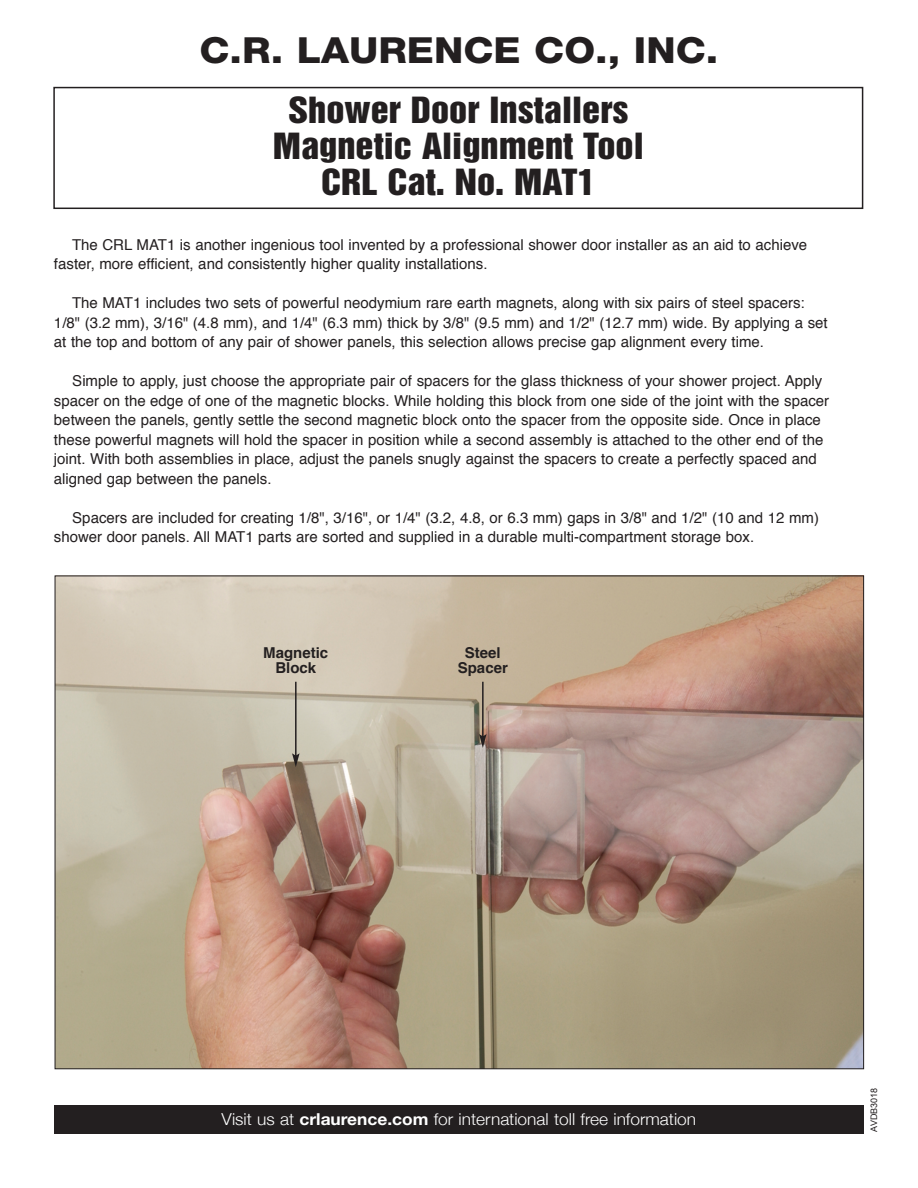
<style>
.page{position:relative;width:918px;height:1188px;background:#fff}
.page>*{position:absolute;margin:0;border:0;box-sizing:border-box;transform-origin:0 0}
.t1{font:800 36px "Helvetica Neue";color:#231f20;scale:1.1 1}
.t2{font:33px/36px "Helvetica Inserat";color:#231f20;text-align:center;scale:1.1 1}
.t3{font:300 16.5px "Helvetica Neue";color:#fff;scale:1.05 1}
.t4{font:15px/19.5px "Helvetica";color:#231f20}
.t5{font:700 15px/15px "Helvetica";color:#231f20;text-align:center}
.t6{font:9px "Arial";color:#231f20}
.s1{font-weight:700}
</style>
<div class="page">
<div style="left:53px;top:87px;width:810px;height:122px;border:2px solid #231f20"></div>
<div style="left:54px;top:1106px;width:810px;height:28px;background:#231f20"></div>
<img style="left:57px;top:578px;width:805px;height:489px">
<hr style="left:295px;top:682px;width:2px;height:74px;background:#231f20">
<svg style="left:292px;top:753px;width:8px;height:14px"></svg>
<hr style="left:482px;top:682px;width:2px;height:55px;background:#231f20">
<svg style="left:479px;top:734px;width:8px;height:14px"></svg>
<h1 class="t1" style="left:200px;top:38px;width:473px">C.R. LAURENCE CO., INC.</h1>
<h2 class="t2" style="left:273px;top:94px;width:339px">Shower Door Installers<br>Magnetic Alignment Tool<br>CRL Cat. No. MAT1</h2>
<p class="t4" style="left:54px;top:236px;width:755px;text-indent:18px">The CRL MAT1 is another ingenious tool invented by a professional shower door installer as an aid to achieve faster, more efficient, and consistently higher quality installations.</p>
<p class="t4" style="left:54px;top:294px;width:775px;text-indent:18px">The MAT1 includes two sets of powerful neodymium rare earth magnets, along with six pairs of steel spacers:<br>1/8" (3.2 mm), 3/16" (4.8 mm), and 1/4" (6.3 mm) thick by 3/8" (9.5 mm) and 1/2" (12.7 mm) wide. By applying a set at the top and bottom of any pair of shower panels, this selection allows precise gap alignment every time.</p>
<p class="t4" style="left:54px;top:372px;width:777px;text-indent:18px">Simple to apply, just choose the appropriate pair of spacers for the glass thickness of your shower project. Apply spacer on the edge of one of the magnetic blocks. While holding this block from one side of the joint with the spacer between the panels, gently settle the second magnetic block onto the spacer from the opposite side. Once in place these powerful magnets will hold the spacer in position while a second assembly is attached to the other end of the joint. With both assemblies in place, adjust the panels snugly against the spacers to create a perfectly spaced and aligned gap between the panels.</p>
<p class="t4" style="left:54px;top:509px;width:767px;text-indent:18px">Spacers are included for creating 1/8", 3/16", or 1/4" (3.2, 4.8, or 6.3 mm) gaps in 3/8" and 1/2" (10 and 12 mm) shower door panels. All MAT1 parts are sorted and supplied in a durable multi-compartment storage box.</p>
<p class="t5" style="left:263px;top:646px;width:66px">Magnetic<br>Block</p>
<p class="t5" style="left:458px;top:646px;width:52px">Steel<br>Spacer</p>
<p class="t3" style="left:222px;top:1109px;width:454px">Visit us at <span class="s1">crlaurence.com</span> for international toll free information</p>
<p class="t6" style="left:869px;top:1132px;width:45px;rotate:-90deg">AVDB3018</p>
</div>
